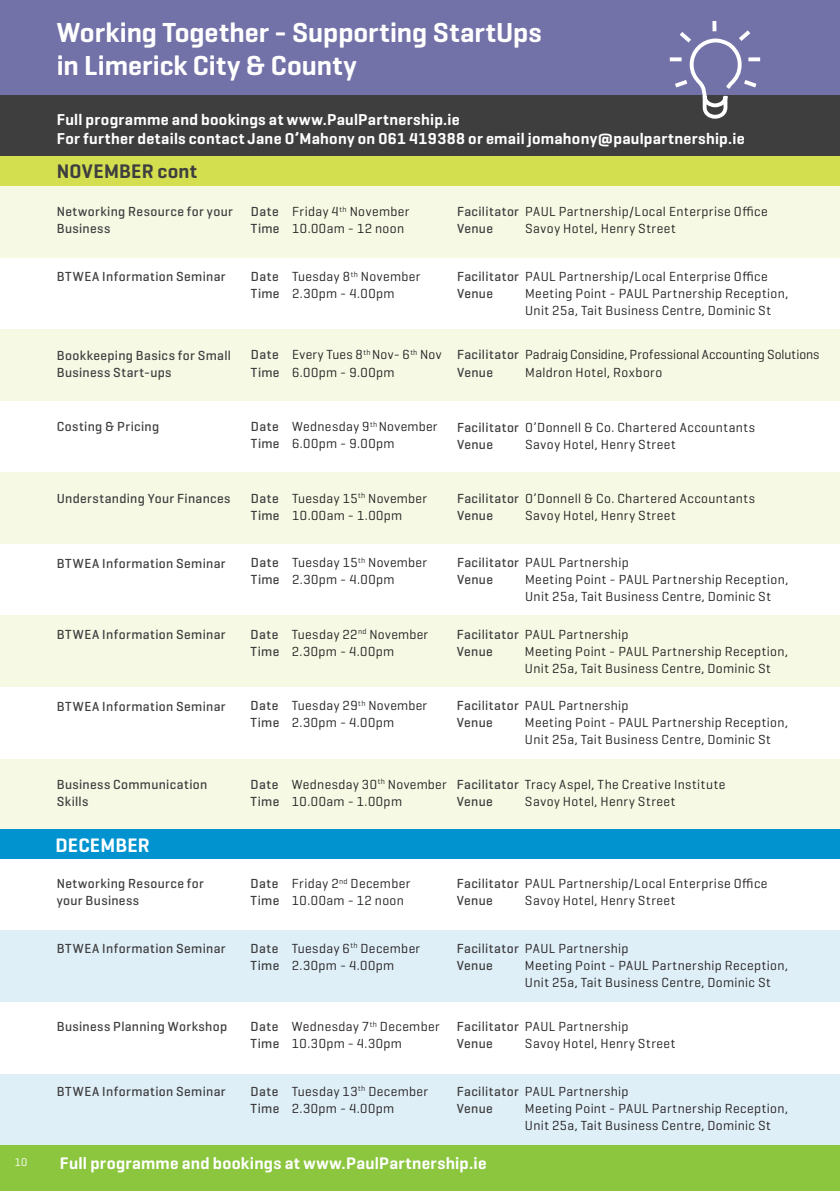
<style>
.page{position:relative;width:840px;height:1191px;background:#fff}
.page>*{position:absolute;margin:0;border:0;box-sizing:border-box;transform-origin:0 0}
.t1{font:600 28px "Geogrotesque";color:#fff}
.t2{font:600 20px "Geogrotesque";letter-spacing:.015em;color:#3e3e3f}
.t3{font:600 19.8px "Geogrotesque";letter-spacing:.015em;color:#fff}
.body{font:600 17px "Geogrotesque";letter-spacing:.015em;color:#fff}
.body-2{font:600 16px "Geogrotesque";letter-spacing:.02em;color:#fff}
.body_grants{font:13.4px "Geogrotesque";letter-spacing:.03em;color:#231f20}
.body_grants-2{font:500 13.4px/17px "Geogrotesque";letter-spacing:.025em;color:#3e3e3f}
.body_grants-3{font:13.4px "Geogrotesque";color:#231f20}
.t4{font:11.4px "Geogrotesque";color:#fff}
.s1{font-weight:500;color:#3e3e3f}
</style>
<div class="page">
<div style="left:0;top:156px;width:839px;height:30px;background:#d4df4f"></div>
<div style="left:0;top:186px;width:839px;height:71px;background:#f6f9e4"></div>
<div style="left:0;top:329px;width:839px;height:72px;background:#f6f9e4"></div>
<div style="left:0;top:472px;width:839px;height:72px;background:#f6f9e4"></div>
<div style="left:0;top:758px;width:839px;height:72px;background:#f6f9e4"></div>
<div style="left:0;top:929px;width:839px;height:72px;background:#dfeff8"></div>
<div style="left:0;top:1073px;width:839px;height:72px;background:#dfeff8"></div>
<div style="left:0;top:615px;width:839px;height:72px;background:#f6f9e4"></div>
<div style="left:0;top:829px;width:839px;height:29px;background:#0093d0"></div>
<div style="left:0;top:0;width:839px;height:96px;background:#7372a8"></div>
<div style="left:0;top:96px;width:839px;height:60px;background:#3e3e3f"></div>
<svg style="left:665px;top:21px;width:106px;height:98px"></svg>
<div style="left:0;top:1145px;width:839px;height:46px;background:#8bc63e"></div>
<p class="t1" style="left:57px;top:15px;width:486px">Working Together - Supporting StartUps</p>
<p class="t1" style="left:57px;top:48px;width:301px">in Limerick City &amp; County</p>
<p class="body-2" style="left:57px;top:109px;width:404px">Full programme and bookings at www.PaulPartnership.ie</p>
<p class="body-2" style="left:57px;top:128px;width:689px">For further details contact Jane O’Mahony on 061 419388 or email jomahony@paulpartnership.ie</p>
<p class="t2" style="left:57px;top:159px;width:142px">NOVEMBER cont</p>
<p class="body_grants-2" style="left:57px;top:203px;width:177px">Networking Resource for your<br>Business</p>
<p class="body_grants" style="left:251px;top:203px;width:160px"><span class="s1">Date</span> Friday 4<sup>th</sup> November</p>
<p class="body_grants" style="left:251px;top:220px;width:155px"><span class="s1">Time</span> 10.00am - 12 noon</p>
<p class="body_grants-2" style="left:57px;top:268px;width:170px">BTWEA Information Seminar</p>
<p class="body_grants" style="left:251px;top:268px;width:171px"><span class="s1">Date</span> Tuesday 8<sup>th</sup> November</p>
<p class="body_grants" style="left:251px;top:285px;width:145px"><span class="s1">Time</span> 2.30pm - 4.00pm</p>
<p class="body_grants-2" style="left:57px;top:346px;width:176px">Bookkeeping Basics for Small<br>Business Start-ups</p>
<p class="body_grants" style="left:251px;top:346px;width:192px"><span class="s1">Date</span> Every Tues 8<sup>th</sup> Nov- 6<sup>th</sup> Nov</p>
<p class="body_grants" style="left:251px;top:363px;width:145px"><span class="s1">Time</span> 6.00pm - 9.00pm</p>
<p class="body_grants" style="left:456px;top:203px;width:312px"><span class="s1">Facilitator</span> PAUL Partnership/Local Enterprise Office</p>
<p class="body_grants-2" style="left:456px;top:220px;width:37px">Venue</p>
<p class="body_grants" style="left:525px;top:220px;width:152px">Savoy Hotel, Henry Street</p>
<p class="body_grants" style="left:456px;top:268px;width:312px"><span class="s1">Facilitator</span> PAUL Partnership/Local Enterprise Office</p>
<p class="body_grants-2" style="left:456px;top:285px;width:37px">Venue</p>
<p class="body_grants" style="left:525px;top:285px;width:264px">Meeting Point - PAUL Partnership Reception,</p>
<p class="body_grants" style="left:525px;top:302px;width:247px">Unit 25a, Tait Business Centre, Dominic St</p>
<p class="body_grants-3" style="left:456px;top:346px;width:364px"><span class="s1">Facilitator</span> Padraig Considine, Professional Accounting Solutions</p>
<p class="body_grants-2" style="left:456px;top:363px;width:37px">Venue</p>
<p class="body_grants" style="left:525px;top:363px;width:138px">Maldron Hotel, Roxboro</p>
<p class="body_grants-2" style="left:57px;top:418px;width:104px">Costing &amp; Pricing</p>
<p class="body_grants" style="left:251px;top:418px;width:188px"><span class="s1">Date</span> Wednesday 9<sup>th</sup> November</p>
<p class="body_grants" style="left:251px;top:435px;width:145px"><span class="s1">Time</span> 6.00pm - 9.00pm</p>
<p class="body_grants" style="left:456px;top:419px;width:299px"><span class="s1">Facilitator</span> O’Donnell &amp; Co. Chartered Accountants</p>
<p class="body_grants-2" style="left:456px;top:435px;width:37px">Venue</p>
<p class="body_grants" style="left:525px;top:436px;width:152px">Savoy Hotel, Henry Street</p>
<p class="body_grants-2" style="left:57px;top:489px;width:175px">Understanding Your Finances</p>
<p class="body_grants" style="left:251px;top:489px;width:177px"><span class="s1">Date</span> Tuesday 15<sup>th</sup> November</p>
<p class="body_grants" style="left:251px;top:506px;width:153px"><span class="s1">Time</span> 10.00am - 1.00pm</p>
<p class="body_grants" style="left:456px;top:489px;width:299px"><span class="s1">Facilitator</span> O’Donnell &amp; Co. Chartered Accountants</p>
<p class="body_grants-2" style="left:456px;top:506px;width:37px">Venue</p>
<p class="body_grants" style="left:525px;top:506px;width:152px">Savoy Hotel, Henry Street</p>
<p class="body_grants-2" style="left:57px;top:554px;width:170px">BTWEA Information Seminar</p>
<p class="body_grants" style="left:251px;top:554px;width:177px"><span class="s1">Date</span> Tuesday 15<sup>th</sup> November</p>
<p class="body_grants" style="left:251px;top:571px;width:145px"><span class="s1">Time</span> 2.30pm - 4.00pm</p>
<p class="body_grants-2" style="left:57px;top:626px;width:170px">BTWEA Information Seminar</p>
<p class="body_grants" style="left:250px;top:626px;width:179px"><span class="s1">Date</span> Tuesday 22<sup>nd</sup> November</p>
<p class="body_grants" style="left:250px;top:643px;width:145px"><span class="s1">Time</span> 2.30pm - 4.00pm</p>
<p class="body_grants-2" style="left:57px;top:697px;width:170px">BTWEA Information Seminar</p>
<p class="body_grants" style="left:250px;top:697px;width:178px"><span class="s1">Date</span> Tuesday 29<sup>th</sup> November</p>
<p class="body_grants" style="left:250px;top:714px;width:145px"><span class="s1">Time</span> 2.30pm - 4.00pm</p>
<p class="body_grants" style="left:456px;top:554px;width:173px"><span class="s1">Facilitator</span> PAUL Partnership</p>
<p class="body_grants-2" style="left:456px;top:571px;width:37px">Venue</p>
<p class="body_grants" style="left:525px;top:571px;width:264px">Meeting Point - PAUL Partnership Reception,</p>
<p class="body_grants" style="left:525px;top:588px;width:247px">Unit 25a, Tait Business Centre, Dominic St</p>
<p class="body_grants" style="left:456px;top:626px;width:173px"><span class="s1">Facilitator</span> PAUL Partnership</p>
<p class="body_grants-2" style="left:456px;top:642px;width:37px">Venue</p>
<p class="body_grants" style="left:524px;top:643px;width:264px">Meeting Point - PAUL Partnership Reception,</p>
<p class="body_grants" style="left:524px;top:660px;width:247px">Unit 25a, Tait Business Centre, Dominic St</p>
<p class="body_grants" style="left:456px;top:697px;width:173px"><span class="s1">Facilitator</span> PAUL Partnership</p>
<p class="body_grants-2" style="left:456px;top:714px;width:37px">Venue</p>
<p class="body_grants" style="left:524px;top:714px;width:264px">Meeting Point - PAUL Partnership Reception,</p>
<p class="body_grants" style="left:524px;top:731px;width:247px">Unit 25a, Tait Business Centre, Dominic St</p>
<p class="body_grants-2" style="left:57px;top:775px;width:152px">Business Communication<br>Skills</p>
<p class="body_grants" style="left:250px;top:775px;width:197px"><span class="s1">Date</span> Wednesday 30<sup>th</sup> November</p>
<p class="body_grants" style="left:250px;top:793px;width:153px"><span class="s1">Time</span> 10.00am - 1.00pm</p>
<p class="body_grants" style="left:456px;top:775px;width:270px"><span class="s1">Facilitator</span> Tracy Aspel, The Creative Institute</p>
<p class="body_grants-2" style="left:456px;top:792px;width:37px">Venue</p>
<p class="body_grants" style="left:524px;top:793px;width:152px">Savoy Hotel, Henry Street</p>
<p class="t3" style="left:55px;top:832px;width:96px">DECEMBER</p>
<p class="body_grants-2" style="left:57px;top:875px;width:149px">Networking Resource for your Business</p>
<p class="body_grants" style="left:250px;top:875px;width:161px"><span class="s1">Date</span> Friday 2<sup>nd</sup> December</p>
<p class="body_grants" style="left:250px;top:892px;width:155px"><span class="s1">Time</span> 10.00am - 12 noon</p>
<p class="body_grants" style="left:456px;top:875px;width:312px"><span class="s1">Facilitator</span> PAUL Partnership/Local Enterprise Office</p>
<p class="body_grants-2" style="left:456px;top:891px;width:37px">Venue</p>
<p class="body_grants" style="left:524px;top:892px;width:152px">Savoy Hotel, Henry Street</p>
<p class="body_grants-2" style="left:57px;top:939px;width:170px">BTWEA Information Seminar</p>
<p class="body_grants" style="left:250px;top:939px;width:171px"><span class="s1">Date</span> Tuesday 6<sup>th</sup> December</p>
<p class="body_grants" style="left:250px;top:956px;width:145px"><span class="s1">Time</span> 2.30pm - 4.00pm</p>
<p class="body_grants-2" style="left:57px;top:1017px;width:172px">Business Planning Workshop</p>
<p class="body_grants" style="left:250px;top:1018px;width:190px"><span class="s1">Date</span> Wednesday 7<sup>th</sup> December</p>
<p class="body_grants" style="left:250px;top:1035px;width:153px"><span class="s1">Time</span> 10.30pm - 4.30pm</p>
<p class="body_grants" style="left:456px;top:939px;width:173px"><span class="s1">Facilitator</span> PAUL Partnership</p>
<p class="body_grants-2" style="left:456px;top:956px;width:37px">Venue</p>
<p class="body_grants" style="left:524px;top:956px;width:264px">Meeting Point - PAUL Partnership Reception,</p>
<p class="body_grants" style="left:524px;top:973px;width:247px">Unit 25a, Tait Business Centre, Dominic St</p>
<p class="body_grants" style="left:456px;top:1018px;width:173px"><span class="s1">Facilitator</span> PAUL Partnership</p>
<p class="body_grants-2" style="left:456px;top:1034px;width:37px">Venue</p>
<p class="body_grants" style="left:524px;top:1035px;width:152px">Savoy Hotel, Henry Street</p>
<p class="body_grants-2" style="left:57px;top:1082px;width:170px">BTWEA Information Seminar</p>
<p class="body_grants" style="left:250px;top:1082px;width:179px"><span class="s1">Date</span> Tuesday 13<sup>th</sup> December</p>
<p class="body_grants" style="left:250px;top:1100px;width:145px"><span class="s1">Time</span> 2.30pm - 4.00pm</p>
<p class="body_grants" style="left:456px;top:1082px;width:173px"><span class="s1">Facilitator</span> PAUL Partnership</p>
<p class="body_grants-2" style="left:456px;top:1099px;width:37px">Venue</p>
<p class="body_grants" style="left:524px;top:1100px;width:264px">Meeting Point - PAUL Partnership Reception,</p>
<p class="body_grants" style="left:524px;top:1117px;width:247px">Unit 25a, Tait Business Centre, Dominic St</p>
<p class="t4" style="left:15px;top:1155px;width:14px">10</p>
<p class="body" style="left:60px;top:1152px;width:428px">Full programme and bookings at www.PaulPartnership.ie</p>
</div>
